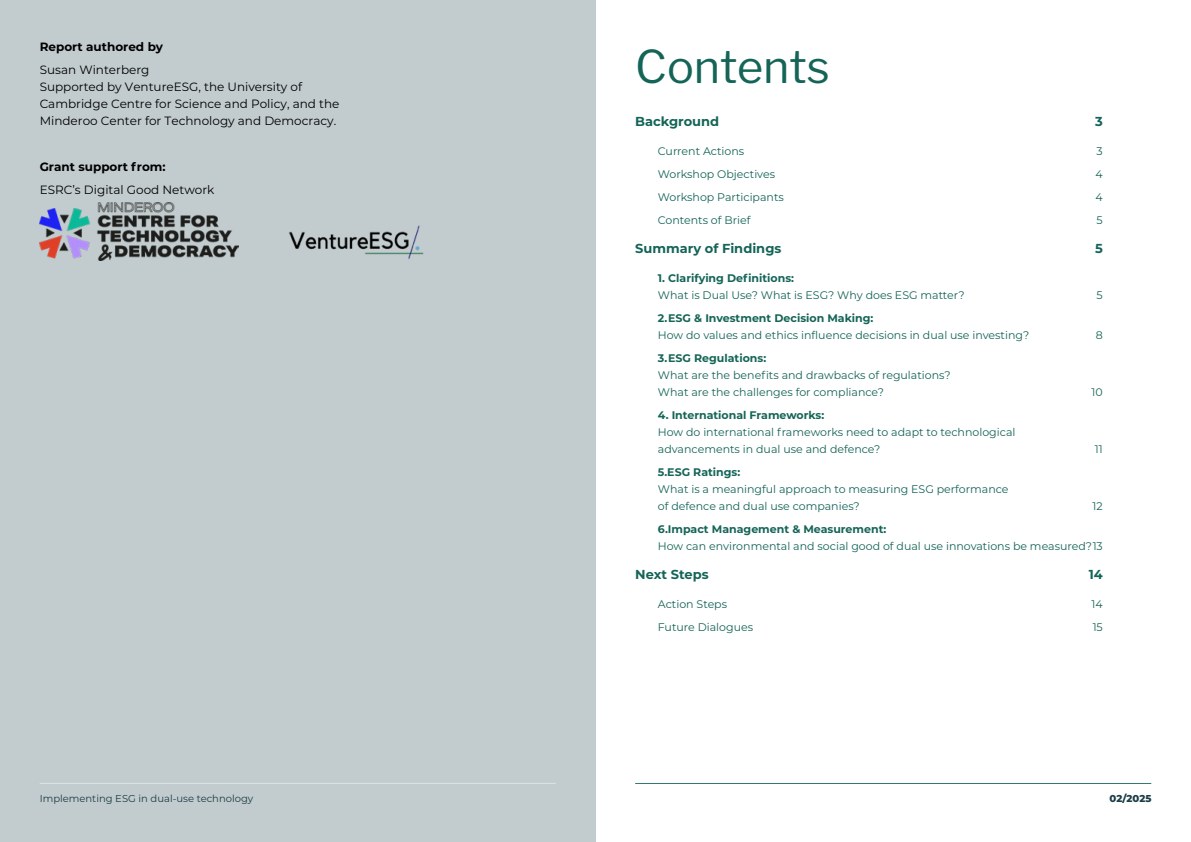
<style>
.page{position:relative;width:1191px;height:842px;background:#fff}
.page>*{position:absolute;margin:0;border:0;box-sizing:border-box;transform-origin:0 0}
.t1{font:45px "Libre Franklin";color:#146457}
.t2{font:700 13px "Montserrat";color:#146457}
.t3{font:12px/16.8px "Montserrat";color:#000}
.t4{font:700 12px "Montserrat";color:#000}
.t5{font:11px/17px "Montserrat";color:#146457}
.t6{font:700 11px "Montserrat";color:#146457}
.t7{font:10px "Montserrat";color:#1c3d46}
.t8{font:800 10px "Montserrat";letter-spacing:-.005em;color:#1c3d46}
</style>
<div class="page">
<div style="left:0;top:0;width:595px;height:842px;background:#c2cbcd"></div>
<hr style="left:40px;top:783px;width:516px;height:1px;background:#fff">
<hr style="left:635px;top:783px;width:516px;height:1px;background:#146457">
<img style="left:40px;top:202px;width:199px;height:59px">
<img style="left:289px;top:225px;width:135px;height:34px">
<p class="t4" style="left:40px;top:38px;width:125px">Report authored by</p>
<p class="t3" style="left:40px;top:61px;width:301px">Susan Winterberg<br>Supported by VentureESG, the University of Cambridge Centre for Science and Policy, and the Minderoo Center for Technology and Democracy.</p>
<p class="t4" style="left:40px;top:158px;width:127px">Grant support from:</p>
<p class="t3" style="left:40px;top:181px;width:176px">ESRC’s Digital Good Network</p>
<h1 class="t1" style="left:635px;top:40px;width:196px">Contents</h1>
<p class="t2" style="left:635px;top:112px;width:86px">Background</p>
<p class="t2" style="left:1095px;top:112px;width:9px">3</p>
<p class="t5" style="left:658px;top:143px;width:88px">Current Actions</p>
<p class="t5" style="left:1096px;top:143px;width:8px">3</p>
<p class="t5" style="left:658px;top:166px;width:119px">Workshop Objectives</p>
<p class="t5" style="left:1095px;top:166px;width:9px">4</p>
<p class="t5" style="left:658px;top:189px;width:127px">Workshop Participants</p>
<p class="t5" style="left:1095px;top:189px;width:9px">4</p>
<p class="t5" style="left:658px;top:212px;width:94px">Contents of Brief</p>
<p class="t5" style="left:1096px;top:212px;width:8px">5</p>
<p class="t2" style="left:635px;top:239px;width:148px">Summary of Findings</p>
<p class="t2" style="left:1095px;top:239px;width:9px">5</p>
<p class="t6" style="left:658px;top:270px;width:138px">1. Clarifying Definitions:</p>
<p class="t5" style="left:658px;top:287px;width:308px">What is Dual Use? What is ESG? Why does ESG matter?</p>
<p class="t5" style="left:1096px;top:287px;width:8px">5</p>
<p class="t6" style="left:658px;top:310px;width:217px">2.ESG &amp; Investment Decision Making:</p>
<p class="t5" style="left:658px;top:327px;width:373px">How do values and ethics influence decisions in dual use investing?</p>
<p class="t5" style="left:1095px;top:327px;width:9px">8</p>
<p class="t6" style="left:658px;top:350px;width:110px">3.ESG Regulations:</p>
<p class="t5" style="left:658px;top:367px;width:294px">What are the benefits and drawbacks of regulations?<br>What are the challenges for compliance?</p>
<p class="t5" style="left:1091px;top:384px;width:13px">10</p>
<p class="t6" style="left:658px;top:407px;width:168px">4. International Frameworks:</p>
<p class="t5" style="left:658px;top:424px;width:359px">How do international frameworks need to adapt to technological advancements in dual use and defence?</p>
<p class="t6" style="left:658px;top:464px;width:84px">5.ESG Ratings:</p>
<p class="t5" style="left:658px;top:481px;width:352px">What is a meaningful approach to measuring ESG performance of defence and dual use companies?</p>
<p class="t5" style="left:1095px;top:441px;width:9px">11</p>
<p class="t5" style="left:1092px;top:498px;width:12px">12</p>
<p class="t6" style="left:658px;top:521px;width:230px">6.Impact Management &amp; Measurement:</p>
<p class="t5" style="left:658px;top:537px;width:446px">How can environmental and social good of dual use innovations be measured?13</p>
<p class="t2" style="left:635px;top:565px;width:75px">Next Steps</p>
<p class="t2" style="left:1088px;top:565px;width:16px">14</p>
<p class="t5" style="left:658px;top:596px;width:71px">Action Steps</p>
<p class="t5" style="left:1091px;top:596px;width:13px">14</p>
<p class="t5" style="left:658px;top:619px;width:97px">Future Dialogues</p>
<p class="t5" style="left:1092px;top:619px;width:12px">15</p>
<p class="t7" style="left:40px;top:792px;width:215px">Implementing ESG in dual-use technology</p>
<p class="t8" style="left:1109px;top:791px;width:43px">02/2025</p>
</div>
